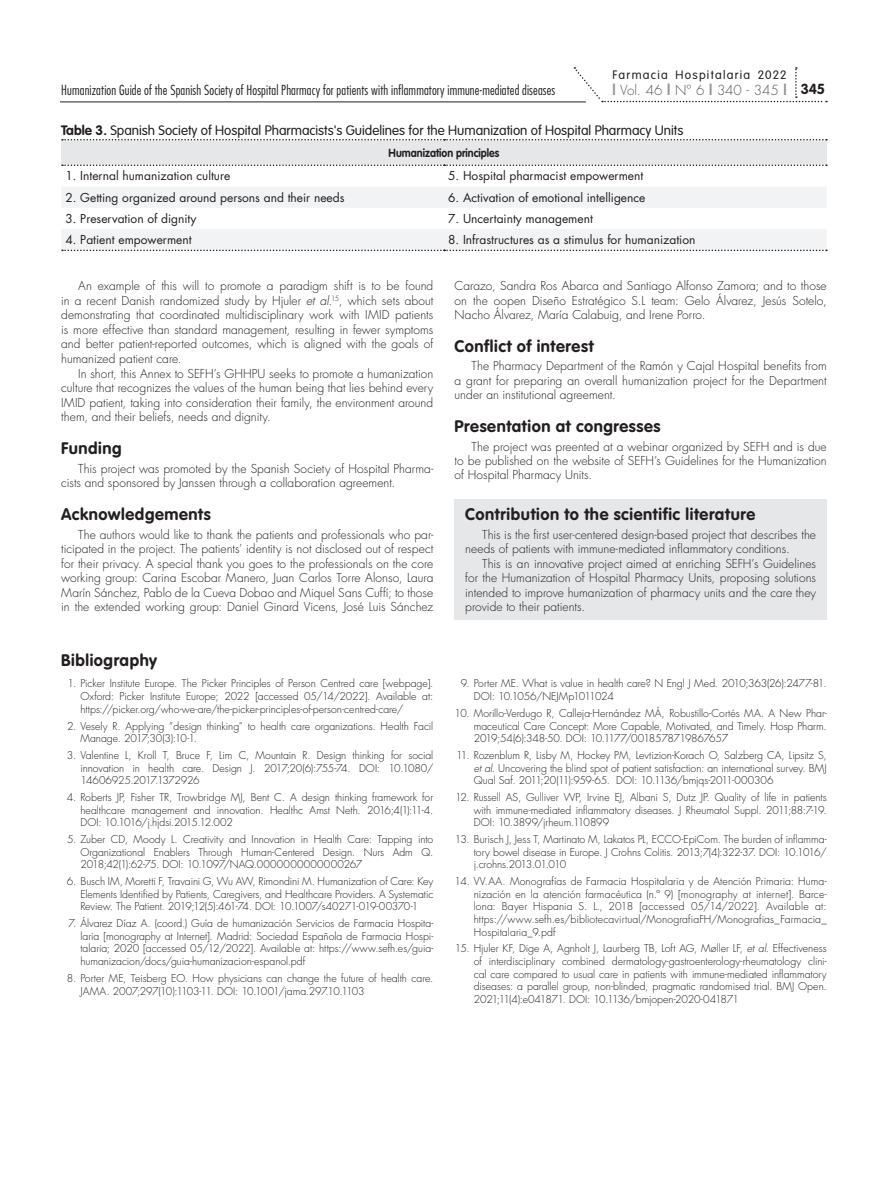
<style>
.page{position:relative;width:888px;height:1186px;background:#fff}
.page>*{position:absolute;margin:0;border:0;box-sizing:border-box;transform-origin:0 0}
.t1{font:700 16.5px "VAG Rounded Std";letter-spacing:.035em;color:#231f20}
.t2{font:700 14.4px "VAG Rounded Std";color:#231f20}
.t3{font:300 condensed 13.5px "Futura Std";letter-spacing:.01em;color:#231f20}
.t4{font:300 13.5px "VAG Rounded Std";color:#231f20}
.t5{font:300 13.5px "Futura Std";letter-spacing:-.005em;color:#57585a}
.t6{font:300 12px/14.5px "Futura Std";letter-spacing:.005em;color:#231f20;text-align:justify}
.t7{font:12px "Futura Std";color:#231f20}
.t8{font:300 12px "VAG Rounded Std";letter-spacing:.105em;color:#231f20}
.t9{font:700 11.7px "VAG Rounded Std";color:#231f20;scale:.9 1}
.t10{font:300 10.5px/12.6px "Futura Std";letter-spacing:-.005em;color:#231f20;text-align:justify}
.s1{font-weight:800;color:#939598}
.s2{font-weight:700}
.s3{font-style:italic}
</style>
<div class="page">
<svg style="left:574px;top:67px;width:253px;height:35px"></svg>
<hr style="left:60px;top:102px;width:526px;height:1px;background:#231f20">
<div style="left:455px;top:499px;width:372px;height:38px;background:#e6e7e9"></div>
<div style="left:455px;top:529px;width:372px;height:33px;background:#e6e7e9"></div>
<div style="left:455px;top:558px;width:372px;height:62px;background:#e6e7e9"></div>
<div style="left:61px;top:140px;width:766px;height:25px;background:#e6e7e9"></div>
<svg style="left:61px;top:187px;width:765px;height:63px;fill:#f2f3f4"></svg>
<svg style="left:62px;top:164px;width:765px;height:2px"></svg>
<svg style="left:62px;top:139px;width:765px;height:1px"></svg>
<svg style="left:62px;top:249px;width:765px;height:2px"></svg>
<p class="t8" style="left:612px;top:68px;width:176px">Farmacia Hospitalaria 2022</p>
<p class="t3" style="left:61px;top:82px;width:496px">Humanization Guide of the Spanish Society of Hospital Pharmacy for patients with inflammatory immune-mediated diseases</p>
<p class="t5" style="left:612px;top:82px;width:176px"><span class="s1">l</span> Vol. 46 <span class="s1">l</span> Nº 6 <span class="s1">l</span> 340 - 345 <span class="s1">l</span></p>
<p class="t4" style="left:61px;top:123px;width:624px"><span class="s2">Table 3.</span> Spanish Society of Hospital Pharmacists's Guidelines for the Humanization of Hospital Pharmacy Units</p>
<p class="t9" style="left:389px;top:146px;width:125px">Humanization principles</p>
<p class="t7" style="left:66px;top:168px;width:166px">1. Internal humanization culture</p>
<p class="t7" style="left:448px;top:168px;width:197px">5. Hospital pharmacist empowerment</p>
<p class="t7" style="left:66px;top:190px;width:280px">2. Getting organized around persons and their needs</p>
<p class="t7" style="left:448px;top:190px;width:199px">6. Activation of emotional intelligence</p>
<p class="t7" style="left:66px;top:211px;width:132px">3. Preservation of dignity</p>
<p class="t7" style="left:448px;top:211px;width:146px">7. Uncertainty management</p>
<p class="t7" style="left:66px;top:232px;width:128px">4. Patient empowerment</p>
<p class="t7" style="left:448px;top:232px;width:249px">8. Infrastructures as a stimulus for humanization</p>
<h2 class="t2" style="left:801px;top:81px;width:26px">345</h2>
<p class="t6" style="left:61px;top:279px;width:374px;text-indent:17px">An example of this will to promote a paradigm shift is to be found in a recent Danish randomized study by Hjuler <span class="s3">et al.</span><sup>15</sup>, which sets about demonstrating that coordinated multidisciplinary work with IMID patients is more effective than standard management, resulting in fewer symptoms and better patient-reported outcomes, which is aligned with the goals of humanized patient care.</p>
<p class="t6" style="left:61px;top:366px;width:374px;text-indent:17px">In short, this Annex to SEFH’s GHHPU seeks to promote a humanization culture that recognizes the values of the human being that lies behind every IMID patient, taking into consideration their family, the environment around them, and their beliefs, needs and dignity.</p>
<h1 class="t1" style="left:61px;top:438px;width:62px">Funding</h1>
<p class="t6" style="left:61px;top:461px;width:374px;text-indent:17px">This project was promoted by the Spanish Society of Hospital Pharma&shy;cists and sponsored by Janssen through a collaboration agreement.</p>
<h1 class="t1" style="left:61px;top:504px;width:151px">Acknowledgements</h1>
<p class="t6" style="left:61px;top:527px;width:374px;text-indent:17px">The authors would like to thank the patients and professionals who par&shy;ticipated in the project. The patients’ identity is not disclosed out of respect for their privacy. A special thank you goes to the professionals on the core working group: Carina Escobar Manero, Juan Carlos Torre Alonso, Laura Marín Sánchez, Pablo de la Cueva Dobao and Miquel Sans Cuffí; to those in the extended working group: Daniel Ginard Vicens, José Luis Sánchez</p>
<h1 class="t1" style="left:61px;top:651px;width:97px">Bibliography</h1>
<p class="t10" style="left:80px;top:677px;width:354px;text-indent:-13px">1. Picker Institute Europe. The Picker Principles of Person Centred care [webpage].<br>Oxford: Picker Institute Europe; 2022 [accessed 05/14/2022]. Available at: https://picker.org/who-we-are/the-picker-principles-of-person-centred-care/</p>
<p class="t10" style="left:80px;top:719px;width:354px;text-indent:-13px">2. Vesely R. Applying “design thinking” to health care organizations. Health Facil<br>Manage. 2017;30(3):10-1.</p>
<p class="t10" style="left:80px;top:749px;width:354px;text-indent:-13px">3. Valentine L, Kroll T, Bruce F, Lim C, Mountain R. Design thinking for social innovation in health care. Design J. 2017;20(6):755-74. DOI: 10.1080/ 14606925.2017.1372926</p>
<p class="t10" style="left:80px;top:791px;width:354px;text-indent:-14px">4. Roberts JP, Fisher TR, Trowbridge MJ, Bent C. A design thinking framework for healthcare management and innovation. Healthc Amst Neth. 2016;4(1):11-4.<br>DOI: 10.1016/j.hjdsi.2015.12.002</p>
<p class="t10" style="left:80px;top:833px;width:354px;text-indent:-13px">5. Zuber CD, Moody L. Creativity and Innovation in Health Care: Tapping into Organizational Enablers Through Human-Centered Design. Nurs Adm Q.<br>2018;42(1):62‑75. DOI: 10.1097/NAQ.0000000000000267</p>
<p class="t10" style="left:80px;top:875px;width:354px;text-indent:-14px">6. Busch IM, Moretti F, Travaini G, Wu AW, Rimondini M. Humanization of Care: Key Elements Identified by Patients, Caregivers, and Healthcare Providers. A Systematic Review. The Patient. 2019;12(5):461-74. DOI: 10.1007/s40271-019-00370-1</p>
<p class="t10" style="left:80px;top:917px;width:354px;text-indent:-12px">7. Álvarez Díaz A. (coord.) Guía de humanización Servicios de Farmacia Hospita&shy;laria [monography at Internet]. Madrid: Sociedad Española de Farmacia Hospi&shy;talaria; 2020 [accessed 05/12/2022]. Available at: https://www.sefh.es/guia&shy;humanizacion/docs/guia-humanizacion-espanol.pdf</p>
<p class="t10" style="left:80px;top:972px;width:354px;text-indent:-13px">8. Porter ME, Teisberg EO. How physicians can change the future of health care.<br>JAMA. 2007;297(10):1103-11. DOI: 10.1001/jama.297.10.1103</p>
<p class="t6" style="left:455px;top:279px;width:374px">Carazo, Sandra Ros Abarca and Santiago Alfonso Zamora; and to those on the oopen Diseño Estratégico S.L team: Gelo Álvarez, Jesús Sotelo, Nacho Álvarez, María Calabuig, and Irene Porro.</p>
<h1 class="t1" style="left:455px;top:336px;width:141px">Conflict of interest</h1>
<p class="t6" style="left:455px;top:359px;width:374px;text-indent:17px">The Pharmacy Department of the Ramón y Cajal Hospital benefits from a grant for preparing an overall humanization project for the Department under an institutional agreement.</p>
<h1 class="t1" style="left:455px;top:416px;width:207px">Presentation at congresses</h1>
<p class="t6" style="left:455px;top:439px;width:374px;text-indent:17px">The project was preented at a webinar organized by SEFH and is due to be published on the website of SEFH’s Guidelines for the Humanization of Hospital Pharmacy Units.</p>
<h1 class="t1" style="left:465px;top:505px;width:292px">Contribution to the scientific literature</h1>
<p class="t6" style="left:465px;top:528px;width:352px;text-indent:17px">This is the first user-centered design-based project that describes the needs of patients with immune-mediated inflammatory conditions.</p>
<p class="t6" style="left:465px;top:556px;width:352px;text-indent:17px">This is an innovative project aimed at enriching SEFH’s Guidelines for the Humanization of Hospital Pharmacy Units, proposing solutions intended to improve humanization of pharmacy units and the care they provide to their patients.</p>
<p class="t10" style="left:474px;top:677px;width:354px;text-indent:-13px">9. Porter ME. What is value in health care? N Engl J Med. 2010;363(26):2477-81.<br>DOI: 10.1056/NEJMp1011024</p>
<p class="t10" style="left:474px;top:707px;width:354px;text-indent:-19px">10. Morillo-Verdugo R, Calleja-Hernández MÁ, Robustillo-Cortés MA. A New Phar&shy;maceutical Care Concept: More Capable, Motivated, and Timely. Hosp Pharm.<br>2019;54(6):348-50. DOI: 10.1177/0018578719867657</p>
<p class="t10" style="left:474px;top:749px;width:354px;text-indent:-18px">11. Rozenblum R, Lisby M, Hockey PM, Levtizion-Korach O, Salzberg CA, Lipsitz S, <span class="s3">et al.</span> Uncovering the blind spot of patient satisfaction: an international survey. BMJ Qual Saf. 2011;20(11):959-65. DOI: 10.1136/bmjqs-2011-000306</p>
<p class="t10" style="left:474px;top:791px;width:354px;text-indent:-19px">12. Russell AS, Gulliver WP, Irvine EJ, Albani S, Dutz JP. Quality of life in patients with immune-mediated inflammatory diseases. J Rheumatol Suppl. 2011;88:7-19.<br>DOI: 10.3899/jrheum.110899</p>
<p class="t10" style="left:474px;top:833px;width:354px;text-indent:-19px">13. Burisch J, Jess T, Martinato M, Lakatos PL, ECCO-EpiCom. The burden of inflamma&shy;tory bowel disease in Europe. J Crohns Colitis. 2013;7(4):322-37. DOI: 10.1016/ j.crohns.2013.01.010</p>
<p class="t10" style="left:474px;top:875px;width:354px;text-indent:-19px">14. VV.AA. Monografías de Farmacia Hospitalaria y de Atención Primaria: Huma&shy;nización en la atención farmacéutica (n.º 9) [monography at internet]. Barce&shy;lona: Bayer Hispania S. L., 2018 [accessed 05/14/2022]. Available at: https://www.sefh.es/bibliotecavirtual/MonografiaFH/Monografias_Farmacia_ Hospitalaria_9.pdf</p>
<p class="t10" style="left:474px;top:942px;width:354px;text-indent:-19px">15. Hjuler KF, Dige A, Agnholt J, Laurberg TB, Loft AG, Møller LF, <span class="s3">et al.</span> Effectiveness of interdisciplinary combined dermatology-gastroenterology-rheumatology clini&shy;cal care compared to usual care in patients with immune-mediated inflammatory diseases: a parallel group, non-blinded, pragmatic randomised trial. BMJ Open.<br>2021;11(4):e041871. DOI: 10.1136/bmjopen-2020-041871</p>
</div>
